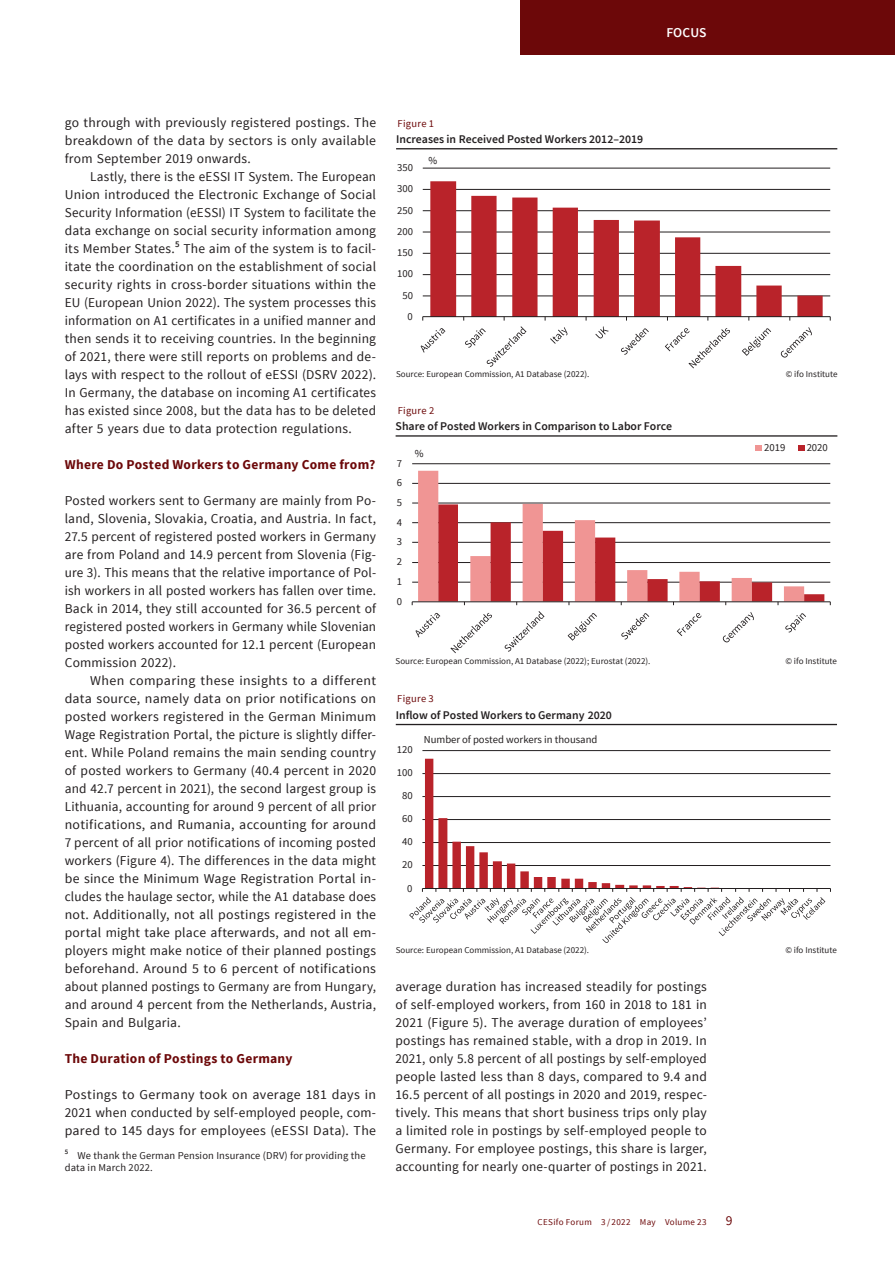
<style>
.page{position:relative;width:895px;height:1266px;background:#fff}
.page>*{position:absolute;margin:0;border:0;box-sizing:border-box;transform-origin:0 0}
.t1{font:13.5px/18px "Source Sans Pro";letter-spacing:.015em;color:#231f20;text-align:justify}
.t2{font:700 13.5px "Source Sans Pro";letter-spacing:.02em;color:#6c0809}
.t3{font:600 13.5px "Source Sans Pro";color:#fff}
.t4{font:13.5px "Source Sans Pro";color:#6c0809}
.t5{font:600 11.85px "Source Sans Pro";color:#231f20}
.t6{font:600 11.7px "Source Sans Pro";color:#231f20}
.t7{font:10.65px "Source Sans Pro";color:#231f20}
.t8{font:10.5px/12px "Source Sans Pro";letter-spacing:.015em;color:#231f20}
.t9{font:10.5px "Source Sans Pro";letter-spacing:.025em;color:#6c0809}
.t10{font:9px "Source Sans Pro";color:#231f20}
.t11{font:9px "Source Sans Pro";letter-spacing:.035em;color:#6c0809}
</style>
<div class="page">
<div style="left:520px;top:0;width:375px;height:55px;background:#6c0809"></div>
<hr style="left:423px;top:168px;width:407px;height:1px;background:#231f20">
<hr style="left:423px;top:189px;width:407px;height:1px;background:#231f20">
<hr style="left:423px;top:210px;width:407px;height:1px;background:#231f20">
<hr style="left:423px;top:232px;width:407px;height:1px;background:#231f20">
<hr style="left:423px;top:253px;width:407px;height:1px;background:#231f20">
<hr style="left:423px;top:274px;width:407px;height:1px;background:#231f20">
<hr style="left:423px;top:296px;width:407px;height:1px;background:#231f20">
<svg style="left:430px;top:181px;width:393px;height:135px"></svg>
<hr style="left:423px;top:316px;width:407px;height:1px;background:#231f20">
<svg style="left:421px;top:328px;width:24px;height:25px"></svg>
<svg style="left:463px;top:317px;width:63px;height:50px"></svg>
<svg style="left:550px;top:327px;width:17px;height:17px"></svg>
<svg style="left:595px;top:326px;width:14px;height:12px"></svg>
<svg style="left:621px;top:328px;width:28px;height:27px"></svg>
<svg style="left:665px;top:328px;width:65px;height:40px"></svg>
<svg style="left:742px;top:328px;width:29px;height:28px"></svg>
<svg style="left:781px;top:327px;width:31px;height:31px"></svg>
<hr style="left:396px;top:148px;width:441px;height:1px;background:#231f20">
<hr style="left:412px;top:463px;width:418px;height:1px;background:#231f20">
<hr style="left:412px;top:483px;width:418px;height:1px;background:#231f20">
<hr style="left:412px;top:503px;width:418px;height:1px;background:#231f20">
<hr style="left:412px;top:522px;width:418px;height:1px;background:#231f20">
<hr style="left:412px;top:542px;width:418px;height:1px;background:#231f20">
<hr style="left:412px;top:562px;width:418px;height:1px;background:#231f20">
<hr style="left:412px;top:582px;width:418px;height:1px;background:#231f20">
<svg style="left:418px;top:471px;width:386px;height:130px"></svg>
<hr style="left:412px;top:601px;width:418px;height:1px;background:#231f20">
<svg style="left:438px;top:504px;width:386px;height:101px"></svg>
<svg style="left:415px;top:613px;width:25px;height:25px"></svg>
<svg style="left:450px;top:613px;width:42px;height:40px"></svg>
<svg style="left:505px;top:611px;width:39px;height:41px"></svg>
<svg style="left:568px;top:613px;width:29px;height:28px"></svg>
<svg style="left:621px;top:613px;width:28px;height:27px"></svg>
<svg style="left:677px;top:613px;width:24px;height:23px"></svg>
<svg style="left:723px;top:612px;width:31px;height:30px"></svg>
<svg style="left:785px;top:613px;width:21px;height:19px"></svg>
<svg style="left:755px;top:445px;width:6px;height:6px"></svg>
<svg style="left:798px;top:445px;width:6px;height:6px"></svg>
<hr style="left:396px;top:435px;width:441px;height:2px;background:#231f20">
<hr style="left:422px;top:750px;width:408px;height:1px;background:#231f20">
<hr style="left:422px;top:773px;width:408px;height:1px;background:#231f20">
<hr style="left:422px;top:796px;width:408px;height:1px;background:#231f20">
<hr style="left:422px;top:819px;width:408px;height:1px;background:#231f20">
<hr style="left:422px;top:842px;width:408px;height:1px;background:#231f20">
<hr style="left:422px;top:865px;width:408px;height:1px;background:#231f20">
<svg style="left:425px;top:759px;width:403px;height:129px"></svg>
<svg style="left:409px;top:888px;width:422px;height:55px"></svg>
<hr style="left:396px;top:724px;width:441px;height:1px;background:#231f20">
<p class="t3" style="left:666px;top:24px;width:42px">FOCUS</p>
<p class="t1" style="left:65px;top:113px;width:313px">go through with previously registered postings. The breakdown of the data by sectors is only available from September 2019 onwards.</p>
<p class="t1" style="left:65px;top:167px;width:313px;text-indent:26px">Lastly, there is the eESSI IT System. The European Union introduced the Electronic Exchange of Social Security Information (eESSI) IT System to facilitate the data exchange on social security information among its Member States.<sup>5</sup> The aim of the system is to facil&shy;itate the coordination on the establishment of social security rights in cross-border situations within the EU (European Union 2022). The system processes this information on A1 certificates in a unified manner and then sends it to receiving countries. In the beginning of 2021, there were still reports on problems and de&shy;lays with respect to the rollout of eESSI (DSRV 2022).<br>In Germany, the database on incoming A1 certificates has existed since 2008, but the data has to be deleted after 5 years due to data protection regulations.</p>
<p class="t2" style="left:65px;top:455px;width:312px">Where Do Posted Workers to Germany Come from?</p>
<p class="t1" style="left:65px;top:491px;width:313px">Posted workers sent to Germany are mainly from Po&shy;land, Slovenia, Slovakia, Croatia, and Austria. In fact, 27.5 percent of registered posted workers in Germany are from Poland and 14.9 percent from Slovenia (Fig&shy;ure 3). This means that the relative importance of Pol&shy;ish workers in all posted workers has fallen over time.<br>Back in 2014, they still accounted for 36.5 percent of registered posted workers in Germany while Slovenian posted workers accounted for 12.1 percent (European Commission 2022).</p>
<p class="t1" style="left:65px;top:671px;width:313px;text-indent:26px">When comparing these insights to a different data source, namely data on prior notifications on posted workers registered in the German Minimum Wage Registration Portal, the picture is slightly differ&shy;ent. While Poland remains the main sending country of posted workers to Germany (40.4 percent in 2020 and 42.7 percent in 2021), the second largest group is Lithuania, accounting for around 9 percent of all prior notifications, and Rumania, accounting for around 7 percent of all prior notifications of incoming posted workers (Figure 4). The differences in the data might be since the Minimum Wage Registration Portal in&shy;cludes the haulage sector, while the A1 database does not. Additionally, not all postings registered in the portal might take place afterwards, and not all em&shy;ployers might make notice of their planned postings beforehand. Around 5 to 6 percent of notifications about planned postings to Germany are from Hungary, and around 4 percent from the Netherlands, Austria, Spain and Bulgaria.</p>
<p class="t2" style="left:65px;top:1049px;width:229px">The Duration of Postings to Germany</p>
<p class="t1" style="left:65px;top:1085px;width:313px">Postings to Germany took on average 181 days in 2021 when conducted by self-employed people, com&shy;pared to 145 days for employees (eESSI Data). The</p>
<p class="t8" style="left:65px;top:1149px;width:302px"><sup>5</sup> We thank the German Pension Insurance (DRV) for providing the data in March 2022.</p>
<p class="t9" style="left:398px;top:117px;width:38px">Figure 1</p>
<p class="t6" style="left:396px;top:132px;width:249px">Increases in Received Posted Workers 2012–2019</p>
<p class="t7" style="left:397px;top:161px;width:17px">350</p>
<p class="t7" style="left:397px;top:182px;width:17px">300</p>
<p class="t7" style="left:397px;top:203px;width:17px">250</p>
<p class="t7" style="left:397px;top:225px;width:17px">200</p>
<p class="t7" style="left:397px;top:246px;width:17px">150</p>
<p class="t7" style="left:397px;top:267px;width:17px">100</p>
<p class="t7" style="left:402px;top:288px;width:12px">50</p>
<p class="t7" style="left:408px;top:310px;width:7px">0</p>
<p class="t7" style="left:429px;top:154px;width:10px">%</p>
<p class="t10" style="left:396px;top:369px;width:195px">Source: European Commission, A1 Database (2022).</p>
<p class="t9" style="left:398px;top:404px;width:38px">Figure 2</p>
<p class="t5" style="left:396px;top:419px;width:278px">Share of Posted Workers in Comparison to Labor Force</p>
<p class="t7" style="left:397px;top:456px;width:7px">7</p>
<p class="t7" style="left:397px;top:476px;width:7px">6</p>
<p class="t7" style="left:397px;top:496px;width:7px">5</p>
<p class="t7" style="left:397px;top:516px;width:7px">4</p>
<p class="t7" style="left:397px;top:535px;width:7px">3</p>
<p class="t7" style="left:397px;top:555px;width:7px">2</p>
<p class="t7" style="left:397px;top:575px;width:7px">1</p>
<p class="t7" style="left:397px;top:594px;width:7px">0</p>
<p class="t7" style="left:415px;top:447px;width:10px">%</p>
<p class="t10" style="left:396px;top:656px;width:256px">Source: European Commission, A1 Database (2022); Eurostat (2022).</p>
<p class="t9" style="left:397px;top:692px;width:38px">Figure 3</p>
<p class="t6" style="left:396px;top:708px;width:218px">Inflow of Posted Workers to Germany 2020</p>
<p class="t7" style="left:424px;top:732px;width:175px">Number of posted workers in thousand</p>
<p class="t7" style="left:397px;top:743px;width:17px">120</p>
<p class="t7" style="left:397px;top:766px;width:17px">100</p>
<p class="t7" style="left:402px;top:789px;width:12px">80</p>
<p class="t7" style="left:402px;top:812px;width:12px">60</p>
<p class="t7" style="left:402px;top:835px;width:12px">40</p>
<p class="t7" style="left:402px;top:858px;width:12px">20</p>
<p class="t7" style="left:407px;top:881px;width:7px">0</p>
<p class="t10" style="left:786px;top:369px;width:53px">© ifo Institute</p>
<p class="t7" style="left:764px;top:440px;width:23px">2019</p>
<p class="t7" style="left:807px;top:440px;width:23px">2020</p>
<p class="t10" style="left:785px;top:656px;width:53px">© ifo Institute</p>
<p class="t10" style="left:396px;top:944px;width:195px">Source: European Commission, A1 Database (2022).</p>
<p class="t10" style="left:785px;top:944px;width:53px">© ifo Institute</p>
<p class="t1" style="left:395px;top:977px;width:313px">average duration has increased steadily for postings of self-employed workers, from 160 in 2018 to 181 in 2021 (Figure 5). The average duration of employees’ postings has remained stable, with a drop in 2019. In 2021, only 5.8 percent of all postings by self-employed people lasted less than 8 days, compared to 9.4 and 16.5 percent of all postings in 2020 and 2019, respec&shy;tively. This means that short business trips only play a limited role in postings by self-employed people to Germany. For employee postings, this share is larger, accounting for nearly one-quarter of postings in 2021.</p>
<p class="t11" style="left:538px;top:1216px;width:170px">CESifo Forum 3 / 2022 May Volume 23</p>
<p class="t4" style="left:726px;top:1212px;width:8px">9</p>
</div>
